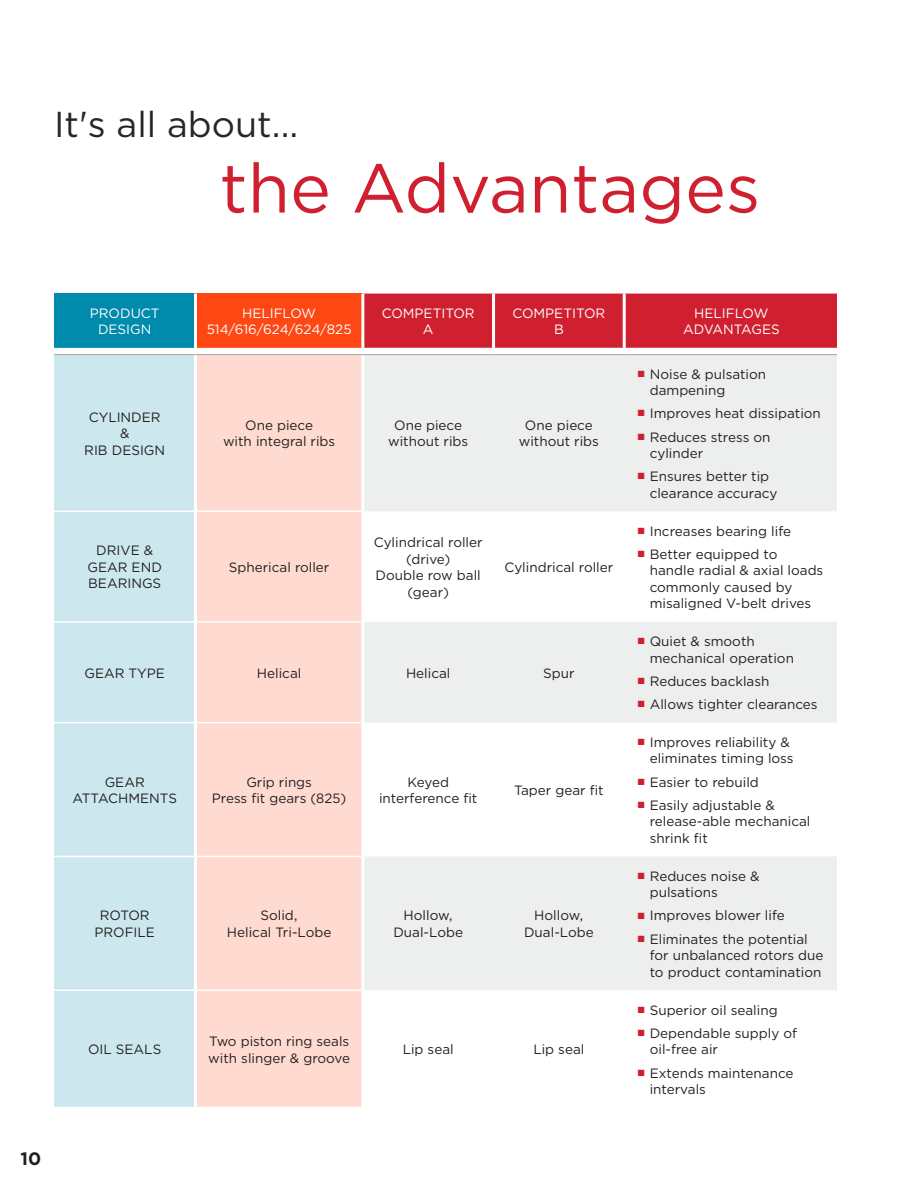
<style>
.page{position:relative;width:918px;height:1188px;background:#fff}
.page>*{position:absolute;margin:0;border:0;box-sizing:border-box;transform-origin:0 0}
.t1{font:69px "Gotham";color:#d0202f}
.t2{font:36px "Gotham";color:#24272a}
.t3{font:700 18px "Gotham";color:#231f20}
.t4{font:13.5px/16.5px "Gotham";color:#231f20;text-align:center}
.t5{font:13.5px/16.5px "Gotham";color:#fff;text-align:center}
.s1{color:#d0202f}
</style>
<div class="page">
<svg style="left:54px;top:294px;width:783px;height:54px;background:#b43c40"></svg>
<div style="left:54px;top:355px;width:140px;height:752px;background:#cce8ee"></div>
<div style="left:197px;top:355px;width:164px;height:752px;background:#ffdad0"></div>
<svg style="left:364px;top:355px;width:473px;height:635px;fill:#edeeee"></svg>
<hr style="left:197px;top:511px;width:164px;height:1px;background:#fff">
<hr style="left:197px;top:621px;width:164px;height:2px;background:#fff">
<hr style="left:197px;top:722px;width:164px;height:1px;background:#fff">
<hr style="left:197px;top:856px;width:164px;height:1px;background:#fff">
<hr style="left:195px;top:989px;width:166px;height:2px;background:#fff">
<hr style="left:361px;top:294px;width:3px;height:54px;background:#fff">
<hr style="left:492px;top:294px;width:3px;height:54px;background:#fff">
<hr style="left:623px;top:294px;width:3px;height:54px;background:#fff">
<hr style="left:54px;top:511px;width:140px;height:1px;background:#fff">
<hr style="left:54px;top:621px;width:140px;height:2px;background:#fff">
<hr style="left:54px;top:722px;width:140px;height:1px;background:#fff">
<hr style="left:54px;top:856px;width:140px;height:1px;background:#fff">
<hr style="left:194px;top:294px;width:3px;height:54px;background:#fff">
<hr style="left:54px;top:989px;width:141px;height:2px;background:#fff">
<hr style="left:54px;top:354px;width:141px;height:1px;background:#a3a5a6">
<hr style="left:195px;top:354px;width:168px;height:1px;background:#a3a5a6">
<hr style="left:363px;top:354px;width:131px;height:1px;background:#a3a5a6">
<hr style="left:494px;top:354px;width:130px;height:1px;background:#a3a5a6">
<hr style="left:624px;top:354px;width:213px;height:1px;background:#a3a5a6">
<h2 class="t2" style="left:54px;top:108px;width:246px">It's all about...</h2>
<h1 class="t1" style="left:220px;top:157px;width:542px">the Advantages</h1>
<h3 class="t3" style="left:20px;top:1151px;width:22px">10</h3>
<p class="t5" style="left:90px;top:306px;width:71px">PRODUCT<br>DESIGN</p>
<p class="t5" style="left:207px;top:306px;width:147px">HELIFLOW<br>514/616/624/624/825</p>
<p class="t5" style="left:382px;top:306px;width:94px">COMPETITOR<br>A</p>
<p class="t5" style="left:512px;top:306px;width:94px">COMPETITOR<br>B</p>
<p class="t5" style="left:683px;top:306px;width:98px">HELIFLOW<br>ADVANTAGES</p>
<p class="t4" style="left:84px;top:409px;width:82px">CYLINDER &amp;<br>RIB DESIGN</p>
<p class="t4" style="left:223px;top:418px;width:114px">One piece<br>with integral ribs</p>
<p class="t4" style="left:388px;top:418px;width:82px">One piece without ribs</p>
<p class="t4" style="left:519px;top:418px;width:82px">One piece without ribs</p>
<p class="t4" style="left:88px;top:543px;width:76px">DRIVE &amp;<br>GEAR END<br>BEARINGS</p>
<p class="t4" style="left:229px;top:560px;width:102px">Spherical roller</p>
<p class="t4" style="left:374px;top:535px;width:110px">Cylindrical roller (drive)<br>Double row ball (gear)</p>
<p class="t4" style="left:505px;top:560px;width:110px">Cylindrical roller</p>
<p class="t4" style="left:84px;top:665px;width:82px">GEAR TYPE</p>
<p class="t4" style="left:257px;top:665px;width:46px">Helical</p>
<p class="t4" style="left:406px;top:665px;width:46px">Helical</p>
<p class="t4" style="left:543px;top:665px;width:33px">Spur</p>
<p class="t4" style="left:72px;top:774px;width:106px">GEAR<br>ATTACHMENTS</p>
<p class="t4" style="left:212px;top:774px;width:136px">Grip rings<br>Press fit gears (825)</p>
<p class="t4" style="left:379px;top:774px;width:100px">Keyed interference fit</p>
<p class="t4" style="left:514px;top:783px;width:91px">Taper gear fit</p>
<p class="t4" style="left:95px;top:908px;width:62px">ROTOR<br>PROFILE</p>
<p class="t4" style="left:227px;top:908px;width:106px">Solid,<br>Helical Tri-Lobe</p>
<p class="t4" style="left:393px;top:908px;width:71px">Hollow,<br>Dual-Lobe</p>
<p class="t4" style="left:524px;top:908px;width:71px">Hollow,<br>Dual-Lobe</p>
<p class="t4" style="left:88px;top:1042px;width:75px">OIL SEALS</p>
<p class="t4" style="left:208px;top:1034px;width:143px;text-align:left">Two piston ring seals with slinger &amp; groove</p>
<p class="t4" style="left:403px;top:1042px;width:53px">Lip seal</p>
<p class="t4" style="left:533px;top:1042px;width:53px">Lip seal</p>
<p class="t4" style="left:650px;top:366px;width:118px;text-align:left;text-indent:-12px"><span class="s1">■</span> Noise &amp; pulsation dampening</p>
<p class="t4" style="left:638px;top:406px;width:185px"><span class="s1">■</span> Improves heat dissipation</p>
<p class="t4" style="left:650px;top:429px;width:122px;text-align:left;text-indent:-12px"><span class="s1">■</span> Reduces stress on cylinder</p>
<p class="t4" style="left:650px;top:469px;width:129px;text-align:left;text-indent:-12px"><span class="s1">■</span> Ensures better tip clearance accuracy</p>
<p class="t4" style="left:638px;top:523px;width:155px"><span class="s1">■</span> Increases bearing life</p>
<p class="t4" style="left:650px;top:547px;width:175px;text-align:left;text-indent:-12px"><span class="s1">■</span> Better equipped to handle radial &amp; axial loads commonly caused by misaligned V-belt drives</p>
<p class="t4" style="left:650px;top:634px;width:146px;text-align:left;text-indent:-12px"><span class="s1">■</span> Quiet &amp; smooth mechanical operation</p>
<p class="t4" style="left:638px;top:674px;width:133px"><span class="s1">■</span> Reduces backlash</p>
<p class="t4" style="left:638px;top:697px;width:181px"><span class="s1">■</span> Allows tighter clearances</p>
<p class="t4" style="left:638px;top:735px;width:157px;text-align:right"><span class="s1">■</span> Improves reliability &amp; eliminates timing loss</p>
<p class="t4" style="left:638px;top:774px;width:123px"><span class="s1">■</span> Easier to rebuild</p>
<p class="t4" style="left:650px;top:798px;width:162px;text-align:left;text-indent:-12px"><span class="s1">■</span> Easily adjustable &amp; release-able mechanical shrink fit</p>
<p class="t4" style="left:650px;top:868px;width:111px;text-align:left;text-indent:-12px"><span class="s1">■</span> Reduces noise &amp; pulsations</p>
<p class="t4" style="left:638px;top:908px;width:149px"><span class="s1">■</span> Improves blower life</p>
<p class="t4" style="left:650px;top:931px;width:175px;text-align:left;text-indent:-12px"><span class="s1">■</span> Eliminates the potential for unbalanced rotors due to product contamination</p>
<p class="t4" style="left:638px;top:1002px;width:141px"><span class="s1">■</span> Superior oil sealing</p>
<p class="t4" style="left:650px;top:1025px;width:149px;text-align:left;text-indent:-12px"><span class="s1">■</span> Dependable supply of oil-free air</p>
<p class="t4" style="left:650px;top:1065px;width:145px;text-align:left;text-indent:-12px"><span class="s1">■</span> Extends maintenance intervals</p>
</div>
